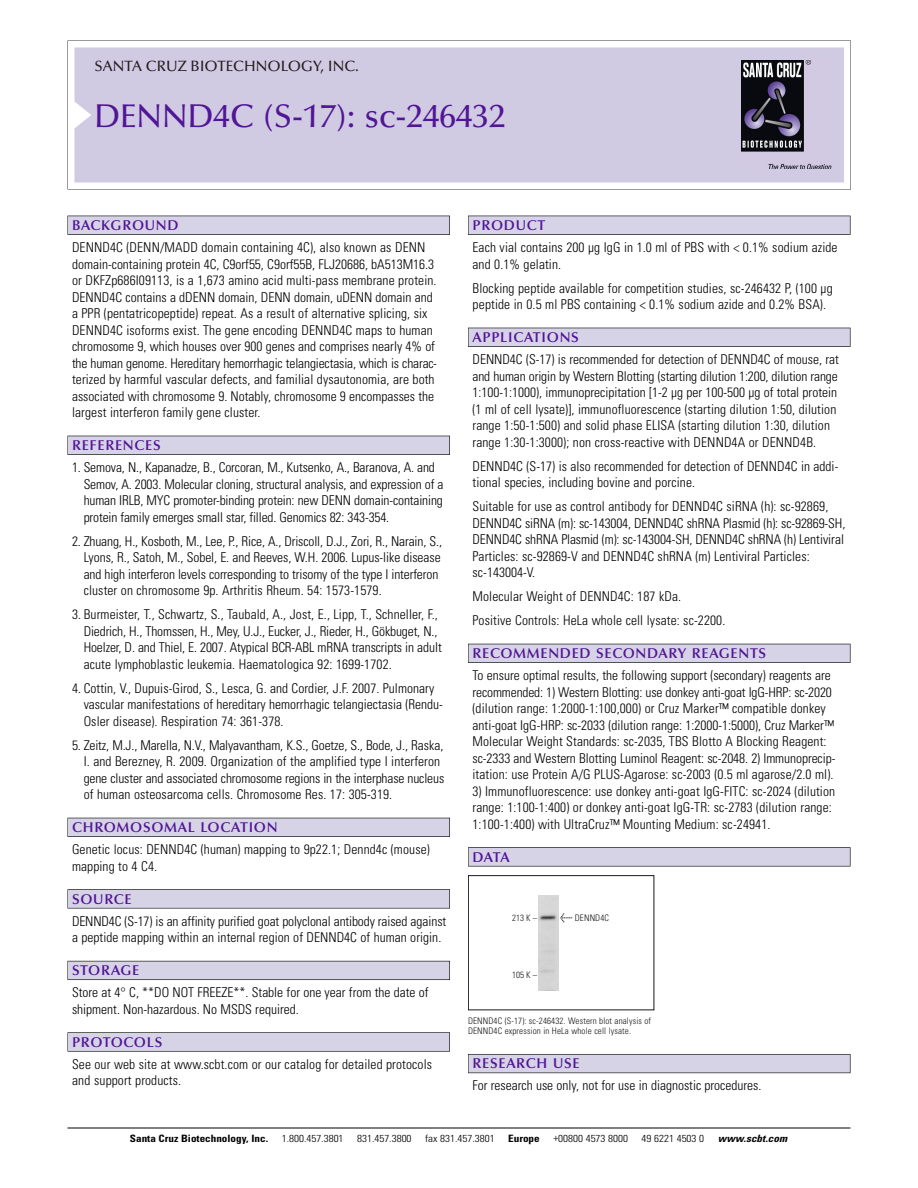
<style>
.page{position:relative;width:918px;height:1188px;background:#fff}
.page>*{position:absolute;margin:0;border:0;box-sizing:border-box;transform-origin:0 0}
.t1{font:500 33px "Optima";color:#511695}
.t2{font:500 15px "Optima";color:#231f20}
.t3{font:600 14.25px "Optima";letter-spacing:.05em;color:#511695}
.t4{font:300 condensed 13.5px/16.5px "Univers";letter-spacing:.005em;color:#000}
.t5{font:300 condensed 10.2px "Univers";color:#000;scale:1.1 1}
.t6{font:700 condensed 10.2px "Univers";color:#000;scale:1.1 1}
.t7{font:italic 700 condensed 10.2px "Univers";letter-spacing:.005em;color:#000;scale:1.1 1}
.t8{font:9px/10.5px "Univers Condensed Light+QUDVOR";letter-spacing:.015em;color:#191919}
.s1{font-family:"Meta Plus Book Roman+XNSIYR";font-size:10.5px}
</style>
<div class="page">
<svg style="left:68px;top:40px;width:783px;height:149px"></svg>
<div style="left:74px;top:47px;width:770px;height:135px;background:#d1cae3"></div>
<img style="left:741px;top:60px;width:90px;height:108px">
<div style="left:68px;top:216px;width:382px;height:19px;background:#525155"></div>
<div style="left:68px;top:216px;width:381px;height:18px;background:#d7d3e7"></div>
<div style="left:68px;top:436px;width:382px;height:19px;background:#515055"></div>
<div style="left:68px;top:436px;width:381px;height:18px;background:#d7d3e7"></div>
<div style="left:68px;top:818px;width:382px;height:19px;background:#525158"></div>
<div style="left:68px;top:818px;width:381px;height:18px;background:#d7d3e7"></div>
<div style="left:68px;top:889px;width:382px;height:19px;background:#575759"></div>
<div style="left:68px;top:890px;width:381px;height:18px;background:#d7d3e7"></div>
<div style="left:68px;top:961px;width:382px;height:19px;background:#5b5a62"></div>
<div style="left:68px;top:961px;width:381px;height:18px;background:#d7d3e7"></div>
<div style="left:68px;top:1032px;width:382px;height:20px;background:#626263"></div>
<div style="left:68px;top:1033px;width:381px;height:18px;background:#d7d3e7"></div>
<div style="left:468px;top:216px;width:382px;height:19px;background:#525155"></div>
<div style="left:468px;top:216px;width:382px;height:18px;background:#d7d3e7"></div>
<div style="left:468px;top:328px;width:382px;height:19px;background:#515055"></div>
<div style="left:468px;top:328px;width:382px;height:18px;background:#d7d3e7"></div>
<div style="left:468px;top:644px;width:382px;height:19px;background:#525158"></div>
<div style="left:468px;top:644px;width:382px;height:18px;background:#d7d3e7"></div>
<div style="left:468px;top:847px;width:382px;height:19px;background:#575759"></div>
<div style="left:468px;top:848px;width:382px;height:18px;background:#d7d3e7"></div>
<div style="left:468px;top:1054px;width:382px;height:19px;background:#5b5961"></div>
<div style="left:468px;top:1055px;width:382px;height:18px;background:#d7d3e7"></div>
<hr style="left:68px;top:1128px;width:782px;height:1px;background:#000">
<div style="left:468px;top:875px;width:186px;height:135px;border:1px solid #191919"></div>
<img style="left:538px;top:895px;width:20px;height:95px">
<p class="t2" style="left:94px;top:61px;width:266px">SANTA CRUZ BIOTECHNOLOGY, INC.</p>
<h1 class="t1" style="left:94px;top:103px;width:413px">DENND4C (S-17): sc-246432</h1>
<p class="t3" style="left:72px;top:219px;width:108px">BACKGROUND</p>
<p class="t4" style="left:72px;top:240px;width:366px">DENND4C (DENN/MADD domain containing 4C), also known as DENN domain-containing protein 4C, C9orf55, C9orf55B, FLJ20686, bA513M16.3 or DKFZp686I09113, is a 1,673 amino acid multi-pass membrane protein.<br>DENND4C contains a dDENN domain, DENN domain, uDENN domain and a PPR (pentatricopeptide) repeat. As a result of alternative splicing, six DENND4C isoforms exist. The gene encoding DENND4C maps to human chromosome 9, which houses over 900 genes and comprises nearly 4% of the human genome. Hereditary hemorrhagic telangiectasia, which is charac&shy;terized by harmful vascular defects, and familial dysautonomia, are both associated with chromosome 9. Notably, chromosome 9 encompasses the largest interferon family gene cluster.</p>
<p class="t3" style="left:72px;top:440px;width:90px">REFERENCES</p>
<p class="t4" style="left:84px;top:460px;width:361px;text-indent:-12px">1. Semova, N., Kapanadze, B., Corcoran, M., Kutsenko, A., Baranova, A. and Semov, A. 2003. Molecular cloning, structural analysis, and expression of a human IRLB, MYC promoter-binding protein: new DENN domain-containing protein family emerges small star, filled. Genomics 82: 343-354.</p>
<p class="t4" style="left:84px;top:534px;width:360px;text-indent:-12px">2. Zhuang, H., Kosboth, M., Lee, P., Rice, A., Driscoll, D.J., Zori, R., Narain, S., Lyons, R., Satoh, M., Sobel, E. and Reeves, W.H. 2006. Lupus-like disease and high interferon levels corresponding to trisomy of the type I interferon cluster on chromosome 9p. Arthritis Rheum. 54: 1573-1579.</p>
<p class="t4" style="left:84px;top:607px;width:360px;text-indent:-12px">3. Burmeister, T., Schwartz, S., Taubald, A., Jost, E., Lipp, T., Schneller, F., Diedrich, H., Thomssen, H., Mey, U.J., Eucker, J., Rieder, H., Gökbuget, N., Hoelzer, D. and Thiel, E. 2007. Atypical BCR-ABL mRNA transcripts in adult acute lymphoblastic leukemia. Haematologica 92: 1699-1702.</p>
<p class="t4" style="left:84px;top:681px;width:361px;text-indent:-12px">4. Cottin, V., Dupuis-Girod, S., Lesca, G. and Cordier, J.F. 2007. Pulmonary vascular manifestations of hereditary hemorrhagic telangiectasia (Rendu-<br>Osler disease). Respiration 74: 361-378.</p>
<p class="t4" style="left:84px;top:738px;width:362px;text-indent:-12px">5. Zeitz, M.J., Marella, N.V., Malyavantham, K.S., Goetze, S., Bode, J., Raska, I. and Berezney, R. 2009. Organization of the amplified type I interferon gene cluster and associated chromosome regions in the interphase nucleus of human osteosarcoma cells. Chromosome Res. 17: 305-319.</p>
<p class="t3" style="left:72px;top:822px;width:207px">CHROMOSOMAL LOCATION</p>
<p class="t4" style="left:72px;top:842px;width:359px">Genetic locus: DENND4C (human) mapping to 9p22.1; Dennd4c (mouse) mapping to 4 C4.</p>
<p class="t3" style="left:72px;top:893px;width:61px">SOURCE</p>
<p class="t4" style="left:72px;top:914px;width:376px">DENND4C (S-17) is an affinity purified goat polyclonal antibody raised against a peptide mapping within an internal region of DENND4C of human origin.</p>
<p class="t3" style="left:72px;top:965px;width:69px">STORAGE</p>
<p class="t4" style="left:72px;top:985px;width:358px">Store at 4° C, **DO NOT FREEZE**. Stable for one year from the date of shipment. Non-hazardous. No MSDS required.</p>
<p class="t3" style="left:72px;top:1036px;width:92px">PROTOCOLS</p>
<p class="t4" style="left:72px;top:1057px;width:362px">See our web site at www.scbt.com or our catalog for detailed protocols and support products.</p>
<p class="t3" style="left:473px;top:219px;width:74px">PRODUCT</p>
<p class="t4" style="left:473px;top:240px;width:367px">Each vial contains 200 µg IgG in 1.0 ml of PBS with &lt; 0.1% sodium azide and 0.1% gelatin.</p>
<p class="t4" style="left:473px;top:281px;width:362px">Blocking peptide available for competition studies, sc-246432 P, (100 µg peptide in 0.5 ml PBS containing &lt; 0.1% sodium azide and 0.2% BSA).</p>
<p class="t3" style="left:473px;top:332px;width:108px">APPLICATIONS</p>
<p class="t4" style="left:473px;top:352px;width:368px">DENND4C (S-17) is recommended for detection of DENND4C of mouse, rat and human origin by Western Blotting (starting dilution 1:200, dilution range 1:100-1:1000), immunoprecipitation [1-2 µg per 100-500 µg of total protein (1 ml of cell lysate)], immunofluorescence (starting dilution 1:50, dilution range 1:50-1:500) and solid phase ELISA (starting dilution 1:30, dilution range 1:30-1:3000); non cross-reactive with DENND4A or DENND4B.</p>
<p class="t4" style="left:473px;top:459px;width:367px">DENND4C (S-17) is also recommended for detection of DENND4C in addi&shy;tional species, including bovine and porcine.</p>
<p class="t4" style="left:473px;top:499px;width:374px">Suitable for use as control antibody for DENND4C siRNA (h): sc-92869, DENND4C siRNA (m): sc-143004, DENND4C shRNA Plasmid (h): sc-92869-SH, DENND4C shRNA Plasmid (m): sc-143004-SH, DENND4C shRNA (h) Lentiviral Particles: sc-92869-V and DENND4C shRNA (m) Lentiviral Particles: sc-143004-V.</p>
<p class="t4" style="left:473px;top:586px;width:254px;line-height:24px">Molecular Weight of DENND4C: 187 kDa.<br>Positive Controls: HeLa whole cell lysate: sc-2200.</p>
<p class="t3" style="left:473px;top:648px;width:295px">RECOMMENDED SECONDARY REAGENTS</p>
<p class="t4" style="left:473px;top:668px;width:364px">To ensure optimal results, the following support (secondary) reagents are recommended: 1) Western Blotting: use donkey anti-goat IgG-HRP: sc-2020 (dilution range: 1:2000-1:100,000) or Cruz Marker™ compatible donkey anti-goat IgG-HRP: sc-2033 (dilution range: 1:2000-1:5000), Cruz Marker™ Molecular Weight Standards: sc-2035, TBS Blotto A Blocking Reagent: sc-2333 and Western Blotting Luminol Reagent: sc-2048. 2) Immunoprecip&shy;itation: use Protein A/G PLUS-Agarose: sc-2003 (0.5 ml agarose/2.0 ml).</p>
<p class="t4" style="left:473px;top:784px;width:364px">3) Immunofluorescence: use donkey anti-goat IgG-FITC: sc-2024 (dilution range: 1:100-1:400) or donkey anti-goat IgG-TR: sc-2783 (dilution range:<br>1:100-1:400) with UltraCruz™ Mounting Medium: sc-24941.</p>
<p class="t3" style="left:473px;top:851px;width:39px">DATA</p>
<p class="t8" style="left:512px;top:914px;width:26px">213 K –</p>
<p class="t8" style="left:512px;top:970px;width:26px">105 K –</p>
<p class="t8" style="left:560px;top:913px;width:50px"><span class="s1">&lt;</span> DENND4C</p>
<p class="t8" style="left:468px;top:1016px;width:185px">DENND4C (S-17): sc-246432. Western blot analysis of<br>DENND4C expression in HeLa whole cell lysate.</p>
<p class="t3" style="left:473px;top:1058px;width:109px">RESEARCH USE</p>
<p class="t4" style="left:473px;top:1079px;width:290px">For research use only, not for use in diagnostic procedures.</p>
<p class="t6" style="left:130px;top:1135px;width:127px">Santa Cruz Biotechnology, Inc.</p>
<p class="t5" style="left:282px;top:1135px;width:58px">1.800.457.3801</p>
<p class="t5" style="left:357px;top:1135px;width:51px">831.457.3800</p>
<p class="t5" style="left:425px;top:1135px;width:65px">fax 831.457.3801</p>
<p class="t6" style="left:508px;top:1135px;width:30px">Europe</p>
<p class="t5" style="left:553px;top:1135px;width:69px">+00800 4573 8000</p>
<p class="t5" style="left:642px;top:1135px;width:58px">49 6221 4503 0</p>
<p class="t7" style="left:718px;top:1135px;width:64px">www.scbt.com</p>
</div>
